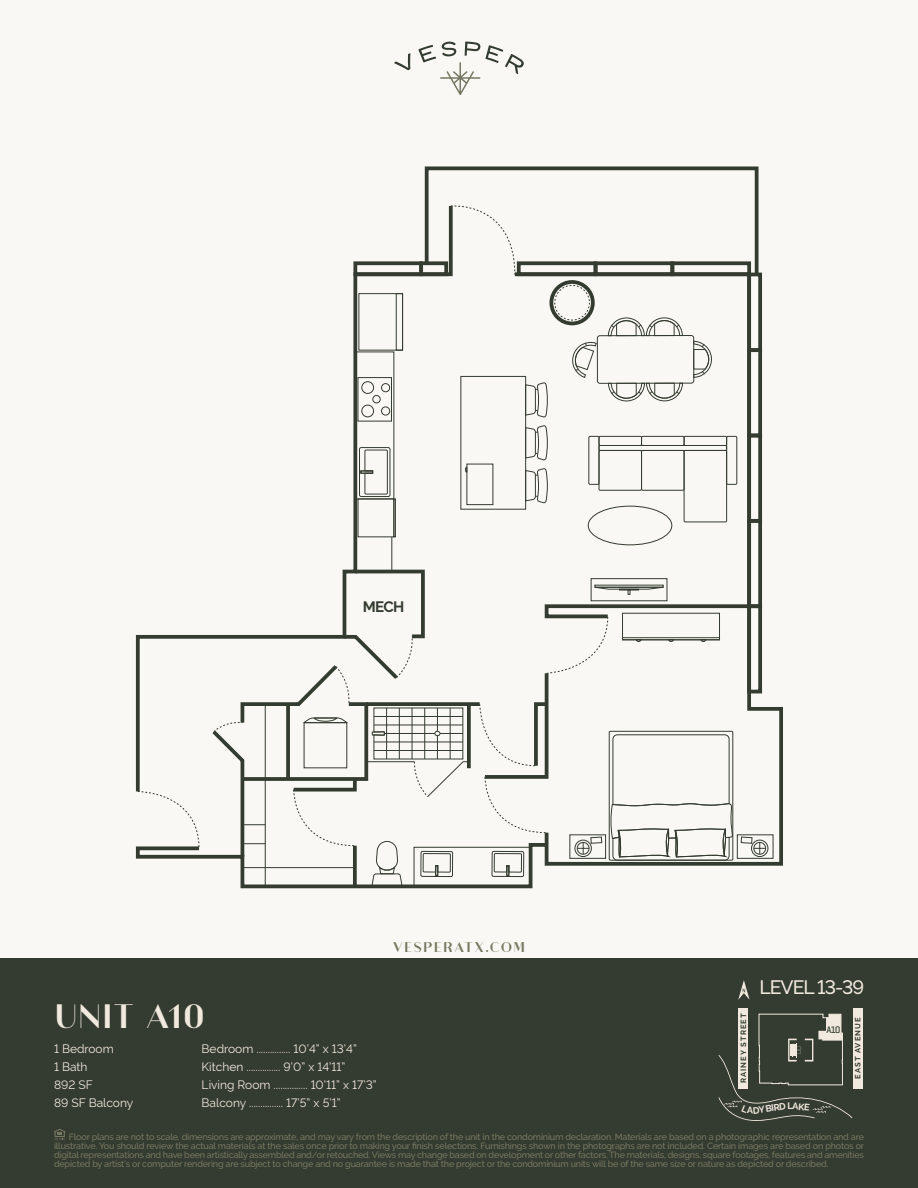
<style>
.page{position:relative;width:918px;height:1188px;background:#faf8f5}
.page>*{position:absolute;margin:0;border:0;box-sizing:border-box;transform-origin:0 0}
.t1{font:700 36px "Athena";color:#f1e9de}
.t2{font:500 19.35px "Raleway";letter-spacing:-.05em;color:#f1e9de}
.t3{font:700 15px "Athena";letter-spacing:.07em;color:#767960}
.t4{font:700 15px "Raleway";color:#343b30}
.t5{font:12px/18px "Raleway";color:#f1e9de}
.t6{font:500 9.75px "Geogrotesque";color:#343b30;scale:.96 1}
.t7{font:500 9px/9px "Raleway";letter-spacing:-.02em;color:#767960;text-align:justify}
.t8{font:700 7.65px "Raleway";letter-spacing:.13em;color:#343b30}
</style>
<div class="page">
<div style="left:0;top:958px;width:918px;height:230px;background:#343b30"></div>
<svg style="left:738px;top:980px;width:12px;height:20px"></svg>
<div style="left:853px;top:1009px;width:10px;height:80px;background:#f1e9de"></div>
<div style="left:739px;top:1009px;width:9px;height:80px;background:#f1e9de"></div>
<svg style="left:54px;top:1129px;width:11px;height:11px"></svg>
<svg style="left:394px;top:53px;width:16px;height:17px"></svg>
<svg style="left:418px;top:42px;width:106px;height:53px"></svg>
<svg style="left:511px;top:272px;width:272px;height:594px"></svg>
<svg style="left:353px;top:276px;width:70px;height:292px"></svg>
<div style="left:353px;top:261px;width:70px;height:15px;border:4px solid #343b30"></div>
<div style="left:747px;top:273px;width:15px;height:79px;border:4px solid #343b30"></div>
<div style="left:747px;top:348px;width:15px;height:89px;border:4px solid #343b30"></div>
<div style="left:747px;top:434px;width:15px;height:89px;border:4px solid #343b30"></div>
<div style="left:747px;top:519px;width:15px;height:89px;border:4px solid #343b30"></div>
<div style="left:419px;top:261px;width:29px;height:15px;border:4px solid #343b30"></div>
<div style="left:549px;top:280px;width:46px;height:45px;border:4px solid #343b30;border-radius:50%"></div>
<div style="left:554px;top:285px;width:36px;height:36px;border:1px dashed #343b30;border-radius:50%"></div>
<svg style="left:423px;top:166px;width:337px;height:111px"></svg>
<svg style="left:607px;top:317px;width:76px;height:18px"></svg>
<svg style="left:608px;top:384px;width:75px;height:18px"></svg>
<svg style="left:571px;top:341px;width:26px;height:38px"></svg>
<div style="left:597px;top:335px;width:97px;height:49px;border:1px solid #343b30;border-radius:3px"></div>
<svg style="left:693px;top:340px;width:19px;height:38px"></svg>
<div style="left:460px;top:376px;width:66px;height:134px;border:1px solid #343b30"></div>
<div style="left:355px;top:351px;width:39px;height:148px;border:1px solid #343b30"></div>
<div style="left:393px;top:498px;width:3px;height:39px;border:1px solid #343b30"></div>
<hr style="left:391px;top:537px;width:1px;height:35px;background:#343b30">
<div style="left:396px;top:293px;width:7px;height:58px;border:1px solid #343b30"></div>
<div style="left:751px;top:840px;width:17px;height:17px;border:1px solid #343b30;border-radius:50%"></div>
<div style="left:684px;top:450px;width:43px;height:72px;border:1px solid #343b30"></div>
<div style="left:641px;top:450px;width:44px;height:41px;border:1px solid #343b30"></div>
<div style="left:599px;top:450px;width:43px;height:41px;border:1px solid #343b30"></div>
<div style="left:599px;top:445px;width:128px;height:6px;border:1px solid #343b30"></div>
<div style="left:588px;top:436px;width:11px;height:49px;border:1px solid #343b30"></div>
<div style="left:726px;top:436px;width:11px;height:49px;border:1px solid #343b30"></div>
<div style="left:599px;top:436px;width:43px;height:10px;border:1px solid #343b30"></div>
<div style="left:641px;top:436px;width:44px;height:10px;border:1px solid #343b30"></div>
<div style="left:684px;top:436px;width:43px;height:10px;border:1px solid #343b30"></div>
<div style="left:588px;top:506px;width:84px;height:39px;border:1px solid #343b30;border-radius:50%"></div>
<svg style="left:464px;top:466px;width:4px;height:7px"></svg>
<svg style="left:525px;top:382px;width:24px;height:36px"></svg>
<svg style="left:525px;top:425px;width:24px;height:36px"></svg>
<svg style="left:525px;top:468px;width:24px;height:36px"></svg>
<svg style="left:359px;top:447px;width:32px;height:50px"></svg>
<div style="left:360px;top:470px;width:13px;height:4px;border:1px solid #343b30"></div>
<div style="left:358px;top:377px;width:34px;height:45px;border:1px solid #343b30"></div>
<div style="left:361px;top:405px;width:13px;height:12px;border:1px solid #343b30;border-radius:50%"></div>
<div style="left:361px;top:381px;width:13px;height:13px;border:1px solid #343b30;border-radius:50%"></div>
<div style="left:372px;top:395px;width:9px;height:8px;border:1px solid #343b30;border-radius:50%"></div>
<div style="left:381px;top:406px;width:9px;height:10px;border:1px solid #343b30;border-radius:50%"></div>
<div style="left:381px;top:383px;width:9px;height:9px;border:1px solid #343b30;border-radius:50%"></div>
<svg style="left:135px;top:568px;width:631px;height:321px"></svg>
<svg style="left:718px;top:1013px;width:135px;height:107px"></svg>
<h3 class="t4" style="left:363px;top:598px;width:43px">MECH</h3>
<h3 class="t3" style="left:393px;top:937px;width:134px">VESPERATX.COM</h3>
<h1 class="t1" style="left:54px;top:991px;width:153px">UNIT A10</h1>
<h3 class="t5" style="left:54px;top:1040px;width:81px">1 Bedroom<br>1 Bath<br>892 SF<br>89 SF Balcony</h3>
<h3 class="t5" style="left:202px;top:1040px;width:177px">Bedroom ............... 10’4” x 13’4” Kitchen ............... 9’0” x 14’11” Living Room ............... 10’11” x 17’3” Balcony ............... 17’5” x 5’1”</h3>
<h2 class="t2" style="left:759px;top:976px;width:106px">LEVEL 13-39</h2>
<p class="t6" style="left:827px;top:1023px;width:16px">A10</p>
<p class="t8" style="left:739px;top:1083px;width:71px;rotate:-90deg">RAINEY STREET</p>
<p class="t8" style="left:854px;top:1079px;width:62px;rotate:-90deg">EAST AVENUE</p>
<p class="t7" style="left:54px;top:1132px;width:812px;text-indent:15px">Floor plans are not to scale, dimensions are approximate, and may vary from the description of the unit in the condominium declaration. Materials are based on a photographic representation and are illustrative. You should review the actual materials at the sales once prior to making your finish selections. Furnishings shown in the photographs are not included. Certain images are based on photos or digital representations and have been artistically assembled and/or retouched. Views may change based on development or other factors. The materials, designs, square footages, features and amenities depicted by artist’s or computer rendering are subject to change and no guarantee is made that the project or the condominium units will be of the same size or nature as depicted or described.</p>
</div>
